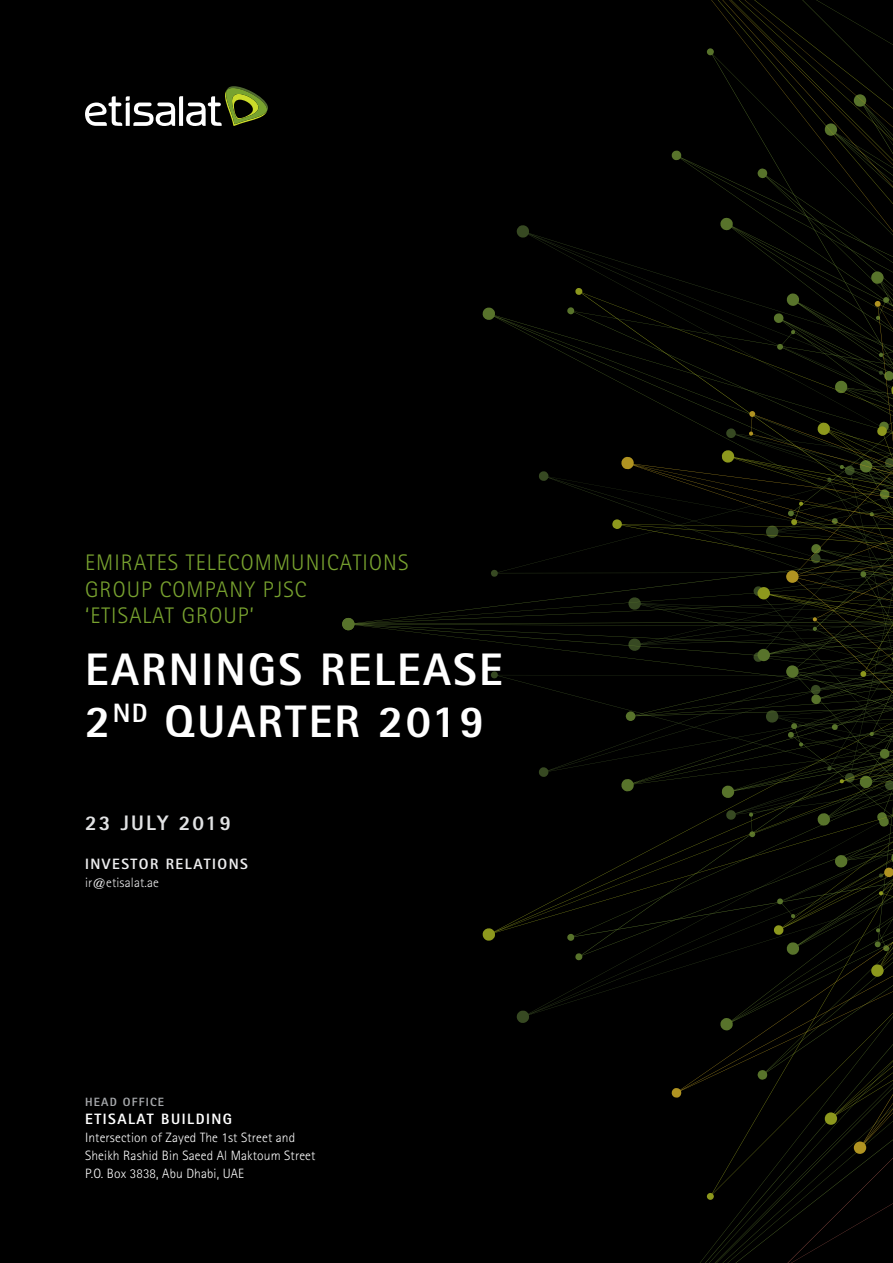
<style>
.page{position:relative;width:893px;height:1263px;background:#000}
.page>*{position:absolute;margin:0;border:0;box-sizing:border-box;transform-origin:0 0}
.t1{font:800 45.6px/52.5px "AT Rotis Sans Serif";letter-spacing:.05em;color:#fff}
.t2{font:300 22.5px/26.2px "AT Rotis Sans Serif";letter-spacing:.05em;color:#78a22f}
.t3{font:800 21px "AT Rotis Sans Serif";letter-spacing:.1em;color:#e2e3e4}
.t4{font:800 15px "AT Rotis Sans Serif";letter-spacing:.1em;color:#ededee}
.t5{font:800 15px "AT Rotis Sans Serif";letter-spacing:.1em;color:#fff}
.t6{font:300 13.5px/18px "AT Rotis Sans Serif";letter-spacing:.01em;color:#fff}
.t7{font:300 13.5px "AT Rotis Sans Serif";letter-spacing:.01em;color:#ededee}
.t8{font:800 12px "AT Rotis Sans Serif";letter-spacing:.1em;color:#a6a8ab}
</style>
<div class="page">
<svg style="left:482px;top:225px;width:130px;height:798px"></svg>
<svg style="left:621px;top:0;width:272px;height:1257px"></svg>
<svg style="left:85px;top:86px;width:183px;height:40px"></svg>
<h2 class="t2" style="left:85px;top:549px;width:325px">EMIRATES TELECOMMUNICATIONS<br>GROUP COMPANY PJSC<br>‘ETISALAT GROUP’</h2>
<h1 class="t1" style="left:85px;top:642px;width:419px">EARNINGS RELEASE<br>2<sup>ND</sup> QUARTER 2019</h1>
<h3 class="t3" style="left:85px;top:810px;width:148px">23 JULY 2019</h3>
<p class="t4" style="left:85px;top:855px;width:165px">INVESTOR RELATIONS</p>
<p class="t7" style="left:85px;top:875px;width:75px">ir@etisalat.ae</p>
<p class="t8" style="left:85px;top:1094px;width:81px">HEAD OFFICE</p>
<p class="t5" style="left:85px;top:1109px;width:149px">ETISALAT BUILDING</p>
<p class="t6" style="left:85px;top:1128px;width:232px">Intersection of Zayed The 1st Street and<br>Sheikh Rashid Bin Saeed Al Maktoum Street<br>P.O. Box 3838, Abu Dhabi, UAE</p>
</div>
